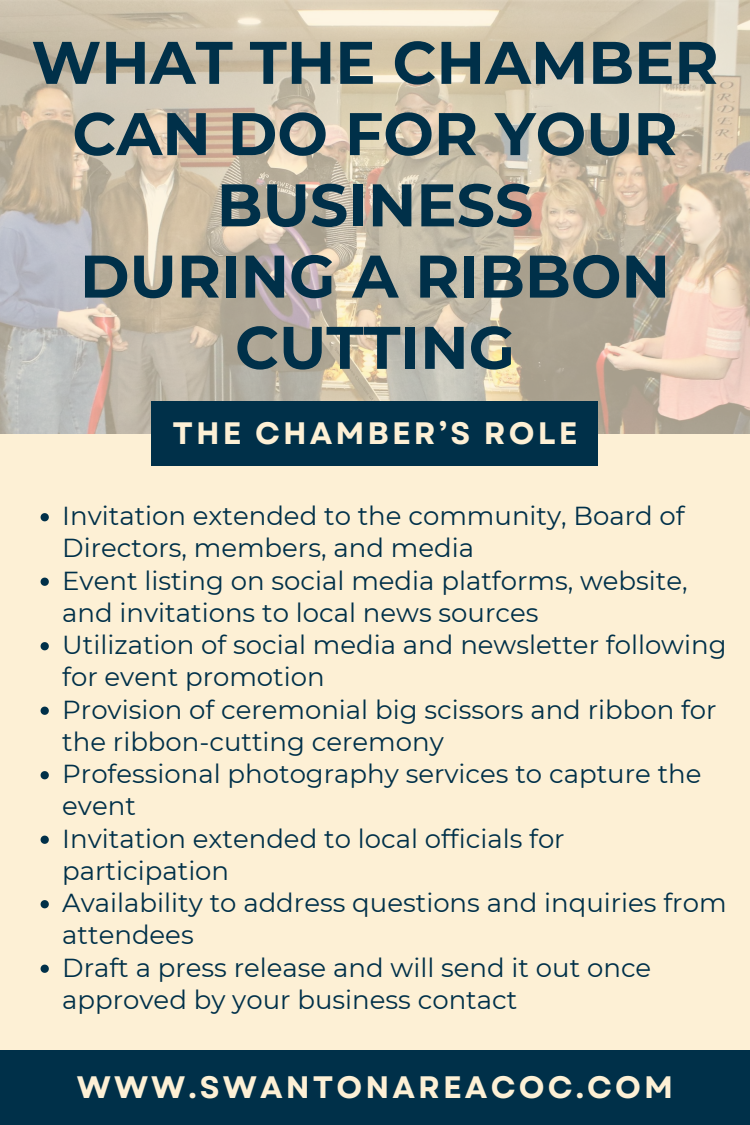
<style>
.page{position:relative;width:750px;height:1125px;background:#fdf0d5}
.page>*{position:absolute;margin:0;border:0;box-sizing:border-box;transform-origin:0 0}
.t1{font:700 60px/71.2px "Montserrat";color:#003049;text-align:center}
.t2{font:700 31px "Garet";letter-spacing:.1em;color:#fdf0d5}
.t3{font:26px/32.2px "Montserrat";color:#003049}
</style>
<div class="page">
<img style="left:0;top:0;width:750px;height:433px">
<div style="left:0;top:1050px;width:750px;height:75px;background:#003049"></div>
<div style="left:152px;top:401px;width:446px;height:64px;background:#003049"></div>
<svg style="left:41px;top:513px;width:8px;height:8px"></svg>
<svg style="left:41px;top:578px;width:8px;height:8px"></svg>
<svg style="left:41px;top:642px;width:8px;height:8px"></svg>
<svg style="left:41px;top:707px;width:8px;height:8px"></svg>
<svg style="left:41px;top:771px;width:8px;height:8px"></svg>
<svg style="left:41px;top:836px;width:8px;height:8px"></svg>
<svg style="left:41px;top:900px;width:8px;height:8px"></svg>
<svg style="left:41px;top:965px;width:8px;height:8px"></svg>
<h1 class="t1" style="left:31px;top:27px;width:689px">WHAT THE CHAMBER<br>CAN DO FOR YOUR<br>BUSINESS<br>DURING A RIBBON<br>CUTTING</h1>
<p class="t2" style="left:172px;top:410px;width:407px">THE CHAMBER’S ROLE</p>
<p class="t3" style="left:62px;top:500px;width:624px">Invitation extended to the community, Board of<br>Directors, members, and media</p>
<p class="t3" style="left:62px;top:564px;width:627px">Event listing on social media platforms, website, and invitations to local news sources</p>
<p class="t3" style="left:62px;top:629px;width:666px">Utilization of social media and newsletter following for event promotion</p>
<p class="t3" style="left:62px;top:693px;width:656px">Provision of ceremonial big scissors and ribbon for the ribbon-cutting ceremony</p>
<p class="t3" style="left:62px;top:758px;width:641px">Professional photography services to capture the event</p>
<p class="t3" style="left:62px;top:822px;width:504px">Invitation extended to local officials for participation</p>
<p class="t3" style="left:62px;top:887px;width:666px">Availability to address questions and inquiries from attendees</p>
<h2 class="t3" style="left:62px;top:951px;width:591px">Draft a press release and will send it out once approved by your business contact</h2>
<h2 class="t2" style="left:77px;top:1065px;width:598px">WWW.SWANTONAREACOC.COM</h2>
</div>
